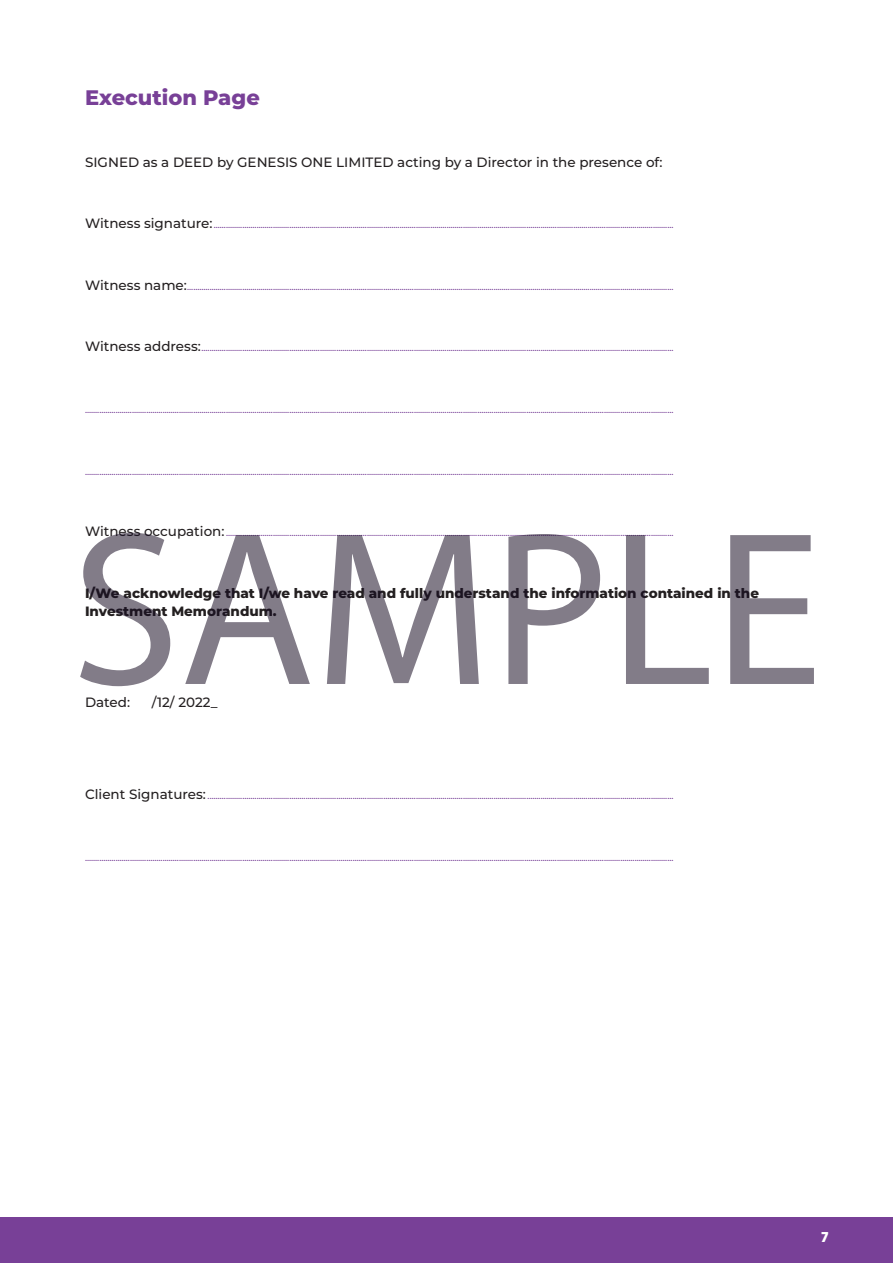
<style>
.page{position:relative;width:893px;height:1263px;background:#fff}
.page>*{position:absolute;margin:0;border:0;box-sizing:border-box;transform-origin:0 0}
.t1{font:800 21px "Montserrat";color:#784097}
.t2{font:800 13.5px/18px "Montserrat";color:#231f20}
.t3{font:500 13.5px "Montserrat";color:#231f20}
.t4{font:700 13.5px "ITC Avant Garde Pro";color:#fff}
.t5{font:500 9px "Montserrat";color:#784097}
.s1{font-size:13.5px;color:#231f20}
</style>
<div class="page">
<div style="left:0;top:1217px;width:893px;height:46px;background:#784097"></div>
<svg style="left:80px;top:533px;width:90px;height:153px"></svg>
<svg style="left:185px;top:535px;width:125px;height:149px"></svg>
<svg style="left:327px;top:535px;width:152px;height:149px"></svg>
<svg style="left:508px;top:534px;width:92px;height:150px"></svg>
<svg style="left:626px;top:535px;width:83px;height:149px"></svg>
<svg style="left:730px;top:535px;width:84px;height:149px"></svg>
<h1 class="t1" style="left:85px;top:83px;width:176px">Execution Page</h1>
<h2 class="t3" style="left:85px;top:153px;width:579px">SIGNED as a DEED by GENESIS ONE LIMITED acting by a Director in the presence of:</h2>
<p class="t5" style="left:85px;top:219px;width:590px"><span class="s1">Witness signature:</span>.................................................................................................................................................................................................................................</p>
<p class="t5" style="left:85px;top:280px;width:590px"><span class="s1">Witness name:</span>..............................................................................................................................................................................................................................................</p>
<p class="t5" style="left:85px;top:342px;width:590px"><span class="s1">Witness address:</span>.......................................................................................................................................................................................................................................</p>
<p class="t5" style="left:85px;top:403px;width:590px">................................................................................................................................................................................................................................................................................................</p>
<p class="t5" style="left:85px;top:465px;width:590px">................................................................................................................................................................................................................................................................................................</p>
<p class="t5" style="left:85px;top:526px;width:590px"><span class="s1">Witness occupation:</span> ...........................................................................................................................................................................................................................</p>
<h2 class="t2" style="left:85px;top:583px;width:675px">I/We acknowledge that I/we have read and fully understand the information contained in the<br>Investment Memorandum.</h2>
<h2 class="t3" style="left:85px;top:693px;width:47px">Dated:</h2>
<h2 class="t3" style="left:152px;top:693px;width:67px">/12/ 2022_</h2>
<p class="t5" style="left:85px;top:790px;width:590px"><span class="s1">Client Signatures:</span> ....................................................................................................................................................................................................................................</p>
<p class="t5" style="left:85px;top:851px;width:590px">................................................................................................................................................................................................................................................................................................</p>
<h2 class="t4" style="left:821px;top:1228px;width:10px">7</h2>
</div>
